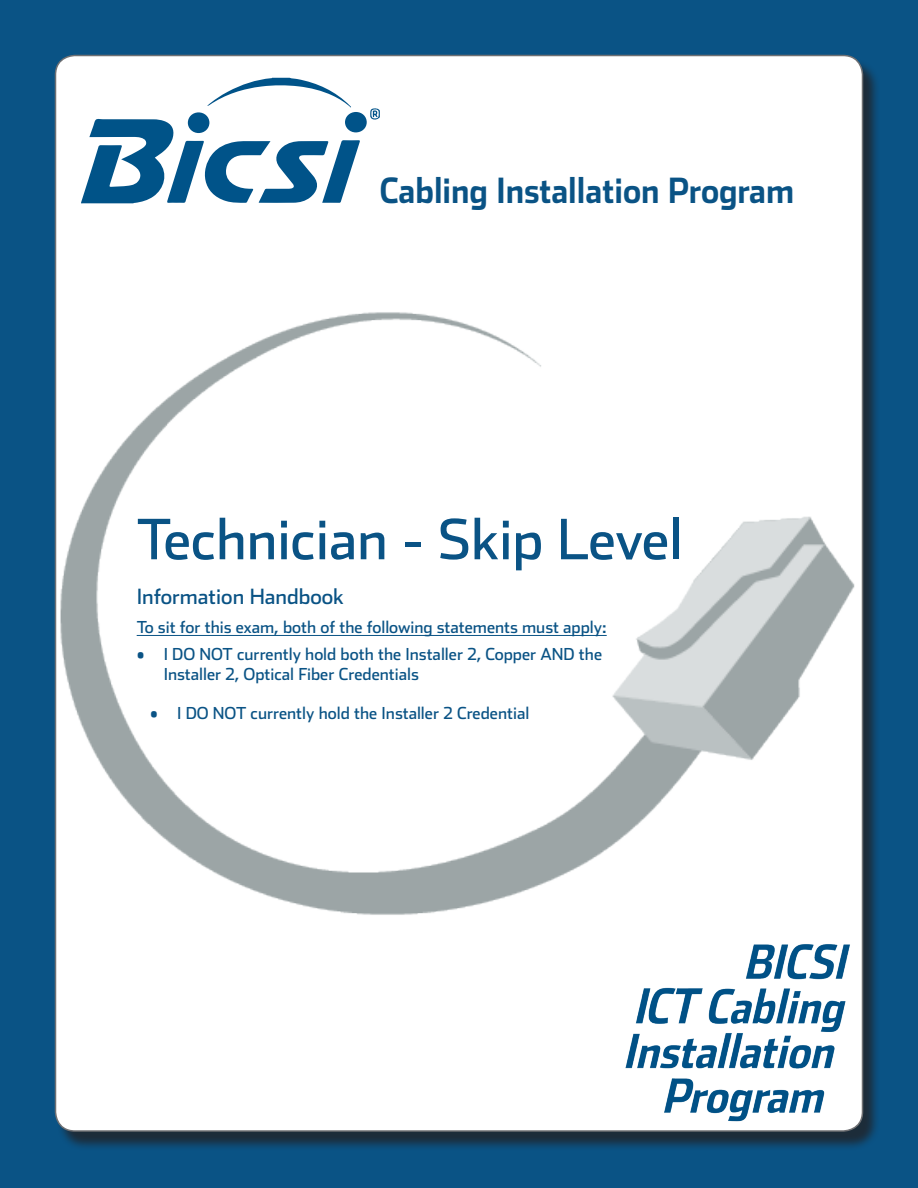
<style>
.page{position:relative;width:918px;height:1188px;background:#0a5385}
.page>*{position:absolute;margin:0;border:0;box-sizing:border-box;transform-origin:0 0}
.t1{font:55.5px "Stainless";color:#0a5385}
.t2{font:700 34.65px "Stainless";color:#0a5385;scale:.91 1}
.t3{font:21px "Stainless";color:#0a5385}
.t4{font:16.5px/19.8px "Stainless";color:#0a5385}
</style>
<div class="page">
<div style="left:56px;top:58px;width:825px;height:1094px;background:#231f20;opacity:.75"></div>
<div style="left:56px;top:56px;width:807px;height:1075px;background:#fff;border-radius:20px"></div>
<img style="left:55px;top:264px;width:808px;height:676px">
<img style="left:600px;top:906px;width:281px;height:243px">
<hr style="left:137px;top:635px;width:470px;height:1px;background:#0a5385">
<svg style="left:207px;top:78px;width:144px;height:30px"></svg>
<svg style="left:81px;top:118px;width:279px;height:86px"></svg>
<div style="left:345px;top:112px;width:22px;height:20px;background:#005389;border-radius:50%"></div>
<div style="left:188px;top:112px;width:21px;height:21px;background:#005389;border-radius:50%"></div>
<svg style="left:370px;top:108px;width:10px;height:12px"></svg>
<p class="t2" style="left:380px;top:169px;width:457px">Cabling Installation Program</p>
<p class="t1" style="left:137px;top:506px;width:547px">Technician - Skip Level</p>
<p class="t3" style="left:137px;top:584px;width:209px">Information Handbook</p>
<p class="t4" style="left:137px;top:617px;width:472px">To sit for this exam, both of the following statements must apply:</p>
<p class="t4" style="left:164px;top:644px;width:440px;text-indent:-27px">• I DO NOT currently hold both the Installer 2, Copper AND the<br>Installer 2, Optical Fiber Credentials</p>
<p class="t4" style="left:150px;top:703px;width:381px">• I DO NOT currently hold the Installer 2 Credential</p>
</div>
